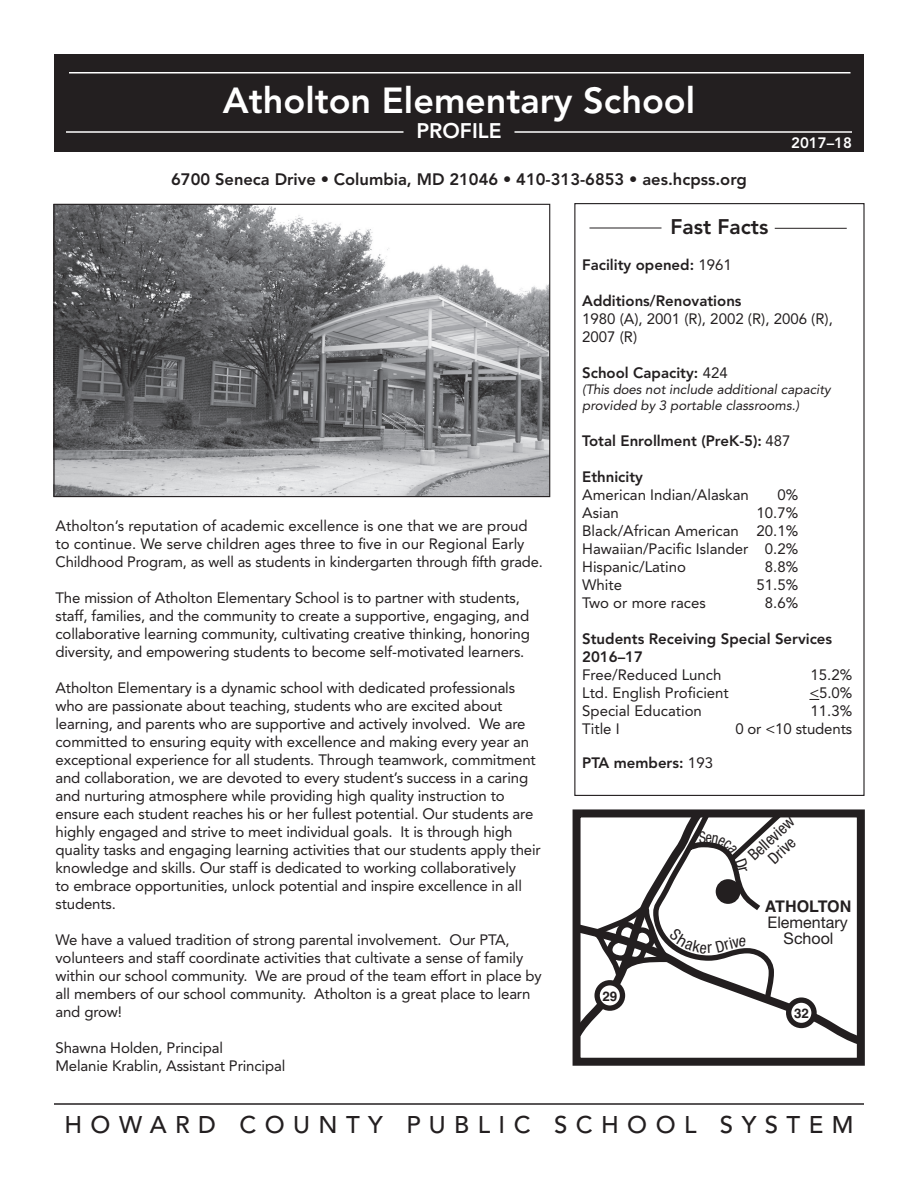
<style>
.page{position:relative;width:918px;height:1188px;background:#fff}
.page>*{position:absolute;margin:0;border:0;box-sizing:border-box;transform-origin:0 0}
.t1{font:800 36px "Avenir LT Std";color:#fff}
.t2{font:500 24px "Avenir LT Std";letter-spacing:.35em;color:#231f20}
.t3{font:800 21px "Avenir LT Std";color:#231f20}
.t4{font:800 21px "Avenir LT Std";color:#fff}
.t5{font:800 16.5px "Avenir LT Std";color:#231f20}
.t6{font:16.05px/16px "Helvetica Neue LT Std";color:#231f20;text-align:center}
.t7{font:condensed 16.05px/16px "Helvetica Neue LT Std";color:#231f20;text-align:center}
.t8{font:15px/18px "Avenir LT Std";letter-spacing:-.01em;color:#231f20}
.t9{font:800 15px/18px "Avenir LT Std";color:#231f20}
.t10{font:800 15px "Avenir LT Std";color:#fff}
.t11{font:italic 13.5px/16.2px "Avenir LT Std";color:#231f20}
.t12{font:700 13.35px "Helvetica";color:#231f20}
.s1{font-weight:400}
.s2{font-family:"Helvetica";font-weight:700}
</style>
<div class="page">
<div style="left:54px;top:54px;width:810px;height:98px;background:#231f20"></div>
<hr style="left:66px;top:131px;width:338px;height:2px;background:#fff">
<hr style="left:514px;top:131px;width:338px;height:2px;background:#fff">
<hr style="left:69px;top:72px;width:781px;height:2px;background:#fff">
<div style="left:574px;top:203px;width:291px;height:593px;border:1px solid #231f20"></div>
<img style="left:55px;top:206px;width:493px;height:289px">
<div style="left:53px;top:204px;width:497px;height:293px;border:1px solid #231f20"></div>
<hr style="left:54px;top:1103px;width:810px;height:2px;background:#231f20">
<hr style="left:590px;top:228px;width:72px;height:1px;background:#231f20">
<hr style="left:775px;top:228px;width:72px;height:1px;background:#231f20">
<div style="left:573px;top:809px;width:292px;height:257px;border:8px solid #231f20"></div>
<svg style="left:573px;top:809px;width:292px;height:242px"></svg>
<svg style="left:789px;top:1000px;width:25px;height:25px"></svg>
<div style="left:786px;top:997px;width:31px;height:31px;border:5px solid #231f20;border-radius:50%"></div>
<div style="left:594px;top:980px;width:31px;height:31px;border:5px solid #231f20;border-radius:50%"></div>
<svg style="left:584px;top:809px;width:202px;height:196px"></svg>
<p class="t1" style="left:223px;top:79px;width:474px">Atholton Elementary School</p>
<p class="t4" style="left:416px;top:119px;width:87px">PROFILE</p>
<p class="t5" style="left:171px;top:169px;width:577px">6700 Seneca Drive • Columbia, MD 21046 • 410-313-6853 • aes.hcpss.org</p>
<p class="t10" style="left:791px;top:134px;width:62px">2017–18</p>
<p class="t8" style="left:56px;top:517px;width:489px">Atholton’s reputation of academic excellence is one that we are proud to continue. We serve children ages three to five in our Regional Early<br>Childhood Program, as well as students in kindergarten through fifth grade.</p>
<p class="t8" style="left:56px;top:589px;width:476px">The mission of Atholton Elementary School is to partner with students, staff, families, and the community to create a supportive, engaging, and collaborative learning community, cultivating creative thinking, honoring diversity, and empowering students to become self-motivated learners.</p>
<p class="t8" style="left:56px;top:679px;width:487px">Atholton Elementary is a dynamic school with dedicated professionals who are passionate about teaching, students who are excited about learning, and parents who are supportive and actively involved. We are committed to ensuring equity with excellence and making every year an exceptional experience for all students. Through teamwork, commitment and collaboration, we are devoted to every student’s success in a caring and nurturing atmosphere while providing high quality instruction to ensure each student reaches his or her fullest potential. Our students are highly engaged and strive to meet individual goals. It is through high quality tasks and engaging learning activities that our students apply their knowledge and skills. Our staff is dedicated to working collaboratively<br>to embrace opportunities, unlock potential and inspire excellence in all students.</p>
<p class="t8" style="left:56px;top:931px;width:488px">We have a valued tradition of strong parental involvement. Our PTA, volunteers and staff coordinate activities that cultivate a sense of family within our school community. We are proud of the team effort in place by all members of our school community. Atholton is a great place to learn and grow!</p>
<p class="t8" style="left:56px;top:1039px;width:169px">Shawna Holden, Principal</p>
<p class="t8" style="left:56px;top:1057px;width:231px">Melanie Krablin, Assistant Principal</p>
<p class="t3" style="left:670px;top:214px;width:99px">Fast Facts</p>
<p class="t9" style="left:582px;top:255px;width:151px">Facility opened: <span class="s1">1961</span></p>
<p class="t9" style="left:582px;top:291px;width:161px">Additions/Renovations</p>
<p class="t8" style="left:582px;top:309px;width:252px">1980 (A), 2001 (R), 2002 (R), 2006 (R),<br>2007 (R)</p>
<p class="t9" style="left:582px;top:363px;width:147px">School Capacity: <span class="s1">424</span></p>
<p class="t11" style="left:582px;top:381px;width:250px">(This does not include additional capacity provided by 3 portable classrooms.)</p>
<p class="t9" style="left:582px;top:432px;width:210px">Total Enrollment (PreK-5): <span class="s1">487</span></p>
<p class="t9" style="left:582px;top:468px;width:62px">Ethnicity</p>
<p class="t8" style="left:582px;top:486px;width:168px">American Indian/Alaskan</p>
<p class="t8" style="left:777px;top:486px;width:22px">0%</p>
<p class="t8" style="left:582px;top:504px;width:38px">Asian</p>
<p class="t8" style="left:757px;top:504px;width:43px">10.7%</p>
<p class="t8" style="left:582px;top:522px;width:218px">Black/African American 20.1%</p>
<p class="t8" style="left:582px;top:540px;width:218px">Hawaiian/Pacific Islander 0.2%</p>
<p class="t8" style="left:582px;top:558px;width:105px">Hispanic/Latino</p>
<p class="t8" style="left:765px;top:558px;width:35px">8.8%</p>
<p class="t8" style="left:582px;top:576px;width:42px">White</p>
<p class="t8" style="left:757px;top:576px;width:43px">51.5%</p>
<p class="t8" style="left:582px;top:594px;width:125px">Two or more races</p>
<p class="t8" style="left:765px;top:594px;width:35px">8.6%</p>
<p class="t9" style="left:582px;top:630px;width:252px">Students Receiving Special Services<br>2016–17</p>
<p class="t8" style="left:582px;top:666px;width:141px">Free/Reduced Lunch</p>
<p class="t8" style="left:811px;top:666px;width:43px">15.2%</p>
<p class="t8" style="left:582px;top:684px;width:148px">Ltd. English Proficient</p>
<p class="t8" style="left:809px;top:684px;width:44px">&lt;5.0%</p>
<p class="t8" style="left:582px;top:702px;width:121px">Special Education</p>
<p class="t8" style="left:811px;top:702px;width:43px">11.3%</p>
<p class="t8" style="left:582px;top:720px;width:39px">Title I</p>
<p class="t8" style="left:735px;top:720px;width:118px">0 or &lt;10 students</p>
<p class="t9" style="left:582px;top:754px;width:132px">PTA members: <span class="s1">193</span></p>
<p class="t7" style="left:745px;top:851px;width:58px;rotate:-43deg">Belleview<br>Drive</p>
<p class="t12" style="left:603px;top:985px;width:16px">29</p>
<p class="t6" style="left:765px;top:898px;width:88px"><span class="s2">ATHOLTON<br></span>Elementary<br>School</p>
<p class="t12" style="left:794px;top:1003px;width:16px">32</p>
<p class="t2" style="left:64px;top:1110px;width:791px">HOWARD COUNTY PUBLIC SCHOOL SYSTEM</p>
</div>
